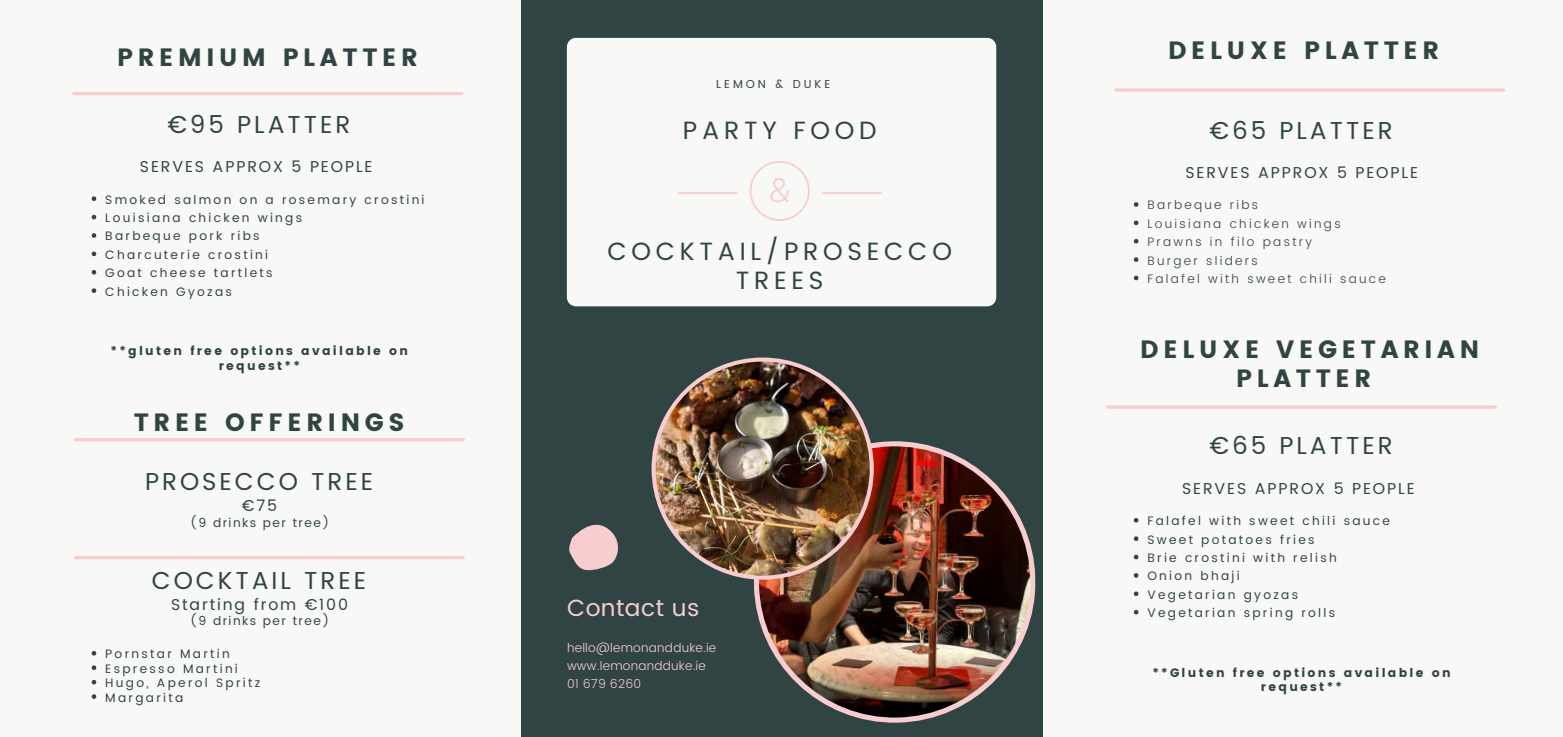
<style>
.page{position:relative;width:1563px;height:737px;background:#f8f8f6}
.page>*{position:absolute;margin:0;border:0;box-sizing:border-box;transform-origin:0 0}
.t1{font:300 31.06px "Open Sauce One";color:#f7cdd0}
.t2{font:25.03px/28.9px "Poppins";letter-spacing:.185em;color:#304543;text-align:center}
.t3{font:25.03px/28.9px "Poppins";letter-spacing:.185em;color:#304543;text-align:center}
.t4{font:24.5px "Poppins";letter-spacing:.12em;color:#304543}
.t5{font:23.45px "Poppins";letter-spacing:.02em;color:#f7cdd0}
.t6{font:15.75px "Poppins";letter-spacing:.12em;color:#304543}
.t7{font:12.25px/18.4px "Poppins";letter-spacing:.185em;color:#304543}
.t8{font:300 12.25px/18.4px "Poppins";letter-spacing:.185em;color:#304543}
.t9{font:12.25px/14.4px "Poppins";letter-spacing:.185em;color:#304543;text-align:center}
.t10{font:300 12.25px/17.8px "Poppins";letter-spacing:.02em;color:#f7cdd0}
.t11{font:12.25px "Poppins";letter-spacing:.12em;color:#304543}
.t12{font:11.55px "Poppins";letter-spacing:.26em;color:#304543}
</style>
<div class="page">
<div style="left:521px;top:0;width:521px;height:737px;background:#304543"></div>
<svg style="left:569px;top:524px;width:49px;height:47px"></svg>
<div style="left:567px;top:38px;width:429px;height:268px;background:#f8f8f6;border-radius:9px"></div>
<svg style="left:678px;top:192px;width:59px;height:2px"></svg>
<svg style="left:822px;top:192px;width:59px;height:2px"></svg>
<svg style="left:749px;top:161px;width:60px;height:60px"></svg>
<svg style="left:1116px;top:88px;width:387px;height:4px;background:#f7d4d6"></svg>
<svg style="left:1107px;top:405px;width:388px;height:4px;background:#f7d4d6"></svg>
<img style="left:753px;top:441px;width:283px;height:282px">
<img style="left:651px;top:358px;width:223px;height:222px">
<svg style="left:1134px;top:202px;width:4px;height:5px"></svg>
<svg style="left:1134px;top:221px;width:4px;height:4px"></svg>
<svg style="left:1134px;top:239px;width:4px;height:5px"></svg>
<svg style="left:1134px;top:257px;width:4px;height:5px"></svg>
<svg style="left:1134px;top:276px;width:4px;height:4px"></svg>
<svg style="left:1134px;top:518px;width:4px;height:5px"></svg>
<svg style="left:1134px;top:536px;width:4px;height:5px"></svg>
<svg style="left:1134px;top:555px;width:4px;height:4px"></svg>
<svg style="left:1134px;top:573px;width:4px;height:5px"></svg>
<svg style="left:1134px;top:591px;width:4px;height:5px"></svg>
<svg style="left:1134px;top:610px;width:4px;height:4px"></svg>
<svg style="left:92px;top:651px;width:4px;height:5px"></svg>
<svg style="left:92px;top:665px;width:4px;height:5px"></svg>
<svg style="left:92px;top:680px;width:4px;height:4px"></svg>
<svg style="left:92px;top:694px;width:4px;height:5px"></svg>
<hr style="left:75px;top:438px;width:388px;height:3px;background:#f7cdd0">
<hr style="left:74px;top:92px;width:388px;height:3px;background:#f7cdd0">
<hr style="left:75px;top:556px;width:388px;height:3px;background:#f7cdd0">
<svg style="left:92px;top:196px;width:4px;height:5px"></svg>
<svg style="left:92px;top:215px;width:4px;height:4px"></svg>
<svg style="left:92px;top:233px;width:4px;height:5px"></svg>
<svg style="left:92px;top:252px;width:4px;height:4px"></svg>
<svg style="left:92px;top:270px;width:4px;height:5px"></svg>
<svg style="left:92px;top:288px;width:4px;height:5px"></svg>
<h2 class="t2" style="left:117px;top:43px;width:302px">PREMIUM PLATTER</h2>
<h3 class="t4" style="left:167px;top:110px;width:184px">€95 PLATTER</h3>
<p class="t6" style="left:140px;top:157px;width:234px">SERVES APPROX 5 PEOPLE</p>
<p class="t7" style="left:105px;top:190px;width:321px">Smoked salmon on a rosemary crostini<br>Louisiana chicken wings<br>Barbeque pork ribs<br>Charcuterie crostini<br>Goat cheese tartlets<br>Chicken Gyozas</p>
<p class="t9" style="left:111px;top:344px;width:299px">**gluten free options available on request**</p>
<h2 class="t2" style="left:134px;top:408px;width:272px">TREE OFFERINGS</h2>
<h3 class="t4" style="left:145px;top:468px;width:230px">PROSECCO TREE</h3>
<p class="t6" style="left:242px;top:497px;width:37px">€75</p>
<p class="t11" style="left:190px;top:515px;width:140px">(9 drinks per tree)</p>
<h3 class="t4" style="left:152px;top:566px;width:216px">COCKTAIL TREE</h3>
<p class="t6" style="left:171px;top:596px;width:179px">Starting from €100</p>
<p class="t11" style="left:190px;top:614px;width:140px">(9 drinks per tree)</p>
<p class="t7" style="left:105px;top:647px;width:156px;line-height:14.4px">Pornstar Martin<br>Espresso Martini<br>Hugo, Aperol Spritz<br>Margarita</p>
<p class="t12" style="left:716px;top:77px;width:115px">LEMON &amp; DUKE</p>
<h2 class="t3" style="left:683px;top:115px;width:195px">PARTY FOOD</h2>
<h1 class="t1" style="left:768px;top:171px;width:23px">&amp;</h1>
<h2 class="t3" style="left:607px;top:237px;width:346px">COCKTAIL/PROSECCO<br>TREES</h2>
<h3 class="t5" style="left:567px;top:594px;width:134px">Contact us</h3>
<p class="t10" style="left:567px;top:639px;width:151px">hello@lemonandduke.ie www.lemonandduke.ie<br>01 679 6260</p>
<h2 class="t2" style="left:1168px;top:36px;width:273px">DELUXE PLATTER</h2>
<h3 class="t4" style="left:1209px;top:116px;width:185px">€65 PLATTER</h3>
<p class="t6" style="left:1185px;top:163px;width:234px">SERVES APPROX 5 PEOPLE</p>
<p class="t8" style="left:1147px;top:196px;width:240px">Barbeque ribs<br>Louisiana chicken wings<br>Prawns in filo pastry<br>Burger sliders<br>Falafel with sweet chili sauce</p>
<h2 class="t2" style="left:1140px;top:335px;width:340px">DELUXE VEGETARIAN<br>PLATTER</h2>
<h3 class="t4" style="left:1209px;top:432px;width:185px">€65 PLATTER</h3>
<p class="t6" style="left:1182px;top:479px;width:234px">SERVES APPROX 5 PEOPLE</p>
<p class="t7" style="left:1147px;top:512px;width:244px">Falafel with sweet chili sauce<br>Sweet potatoes fries<br>Brie crostini with relish<br>Onion bhaji<br>Vegetarian gyozas<br>Vegetarian spring rolls</p>
<p class="t9" style="left:1152px;top:665px;width:300px">**Gluten free options available on request**</p>
</div>
